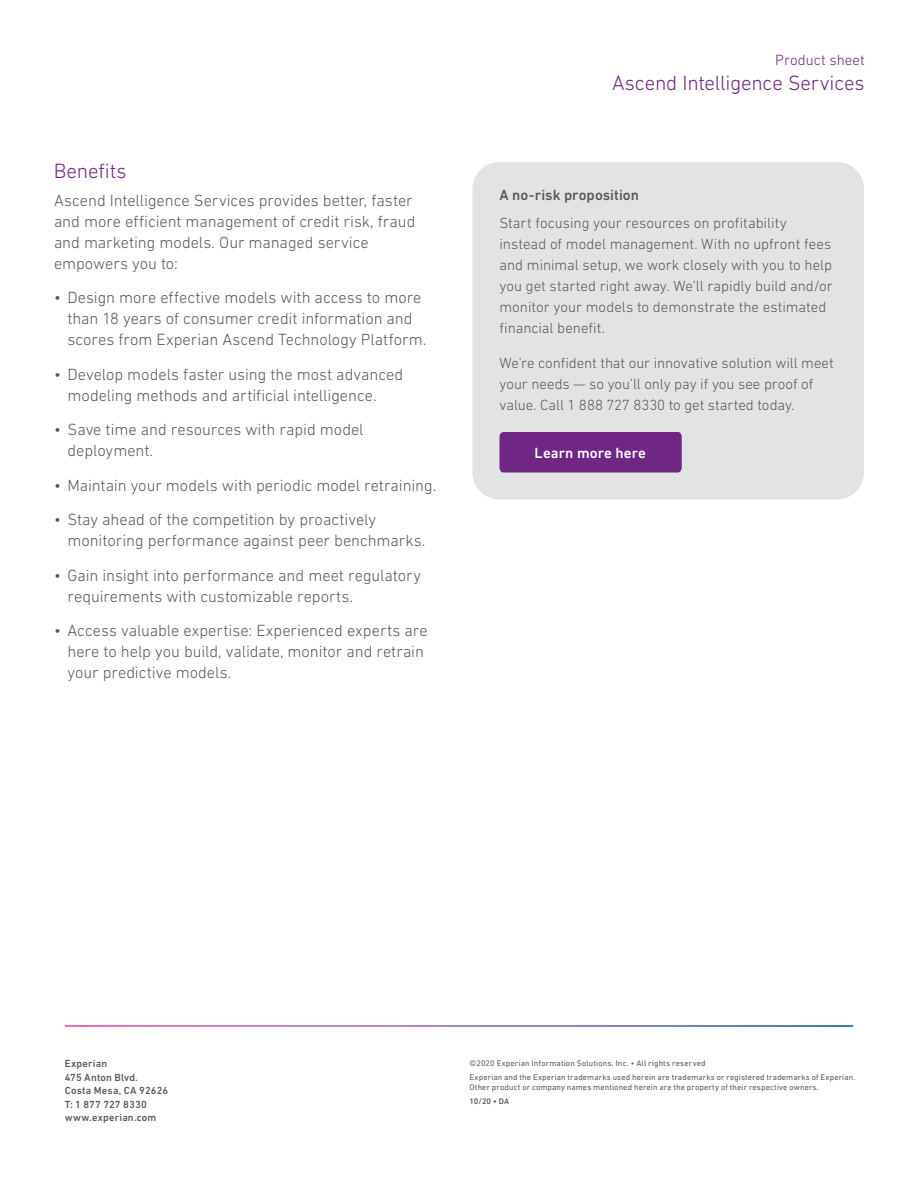
<style>
.page{position:relative;width:918px;height:1188px;background:#fff}
.page>*{position:absolute;margin:0;border:0;box-sizing:border-box;transform-origin:0 0}
.t1{font:300 21px "DIN Next W1 G";letter-spacing:-.005em;color:#702784}
.t2{font:300 16.5px/21px "DIN Next W1 G";letter-spacing:-.005em;color:#58595b}
.t3{font:300 15px/21px "DIN Next W1 G";color:#58595b}
.t4{font:500 15px "DIN Next W1 G";letter-spacing:.005em;color:#58595b}
.t5{font:500 15px "DIN Next W1 G";letter-spacing:.005em;color:#fff}
.t6{font:300 15px "DIN Next W1 G";letter-spacing:.005em;color:#702784}
.t7{font:500 10.5px/13.5px "DIN Next W1 G";letter-spacing:.015em;color:#58595b}
.t8{font:8.25px/14.2px "DIN Next W1 G";letter-spacing:.02em;color:#58595b}
.t9{font:500 8.25px "DIN Next W1 G";color:#58595b}
</style>
<div class="page">
<div style="left:472px;top:162px;width:392px;height:337px;background:#e2e3e4;border-radius:27px"></div>
<div style="left:500px;top:432px;width:182px;height:40px;background:#702784"></div>
<p class="t1" style="left:54px;top:159px;width:74px">Benefits</p>
<p class="t2" style="left:54px;top:189px;width:363px">Ascend Intelligence Services provides better, faster and more efficient management of credit risk, fraud and marketing models. Our managed service empowers you to:</p>
<p class="t2" style="left:67px;top:287px;width:360px;text-indent:-13px">• Design more effective models with access to more than 18 years of consumer credit information and scores from Experian Ascend Technology Platform.</p>
<p class="t2" style="left:67px;top:363px;width:337px;text-indent:-13px">• Develop models faster using the most advanced modeling methods and artificial intelligence.</p>
<p class="t2" style="left:67px;top:419px;width:298px;text-indent:-13px">• Save time and resources with rapid model deployment.</p>
<p class="t2" style="left:54px;top:474px;width:384px">• Maintain your models with periodic model retraining.</p>
<p class="t2" style="left:67px;top:509px;width:359px;text-indent:-13px">• Stay ahead of the competition by proactively monitoring performance against peer benchmarks.</p>
<p class="t2" style="left:67px;top:564px;width:355px;text-indent:-13px">• Gain insight into performance and meet regulatory requirements with customizable reports.</p>
<p class="t2" style="left:67px;top:620px;width:362px;text-indent:-13px">• Access valuable expertise: Experienced experts are here to help you build, validate, monitor and retrain your predictive models.</p>
<p class="t6" style="left:775px;top:52px;width:91px">Product sheet</p>
<p class="t1" style="left:612px;top:71px;width:254px">Ascend Intelligence Services</p>
<p class="t4" style="left:500px;top:186px;width:141px">A no-risk proposition</p>
<p class="t3" style="left:500px;top:212px;width:335px">Start focusing your resources on profitability instead of model management. With no upfront fees and minimal setup, we work closely with you to help you get started right away. We’ll rapidly build and/or monitor your models to demonstrate the estimated financial benefit.</p>
<p class="t3" style="left:500px;top:352px;width:336px">We’re confident that our innovative solution will meet your needs — so you’ll only pay if you see proof of value. Call 1 888 727 8330 to get started today.</p>
<p class="t5" style="left:535px;top:444px;width:113px">Learn more here</p>
<p class="t7" style="left:65px;top:1057px;width:105px">Experian<br>475 Anton Blvd.<br>Costa Mesa, CA 92626<br>T: 1 877 727 8330 www.experian.com</p>
<p class="t8" style="left:470px;top:1056px;width:387px">©2020 Experian Information Solutions, Inc. • All rights reserved<br>Experian and the Experian trademarks used herein are trademarks or registered trademarks of Experian.</p>
<p class="t8" style="left:470px;top:1080px;width:351px">Other product or company names mentioned herein are the property of their respective owners.</p>
<p class="t9" style="left:470px;top:1096px;width:41px">10/20 • DA</p>
</div>
